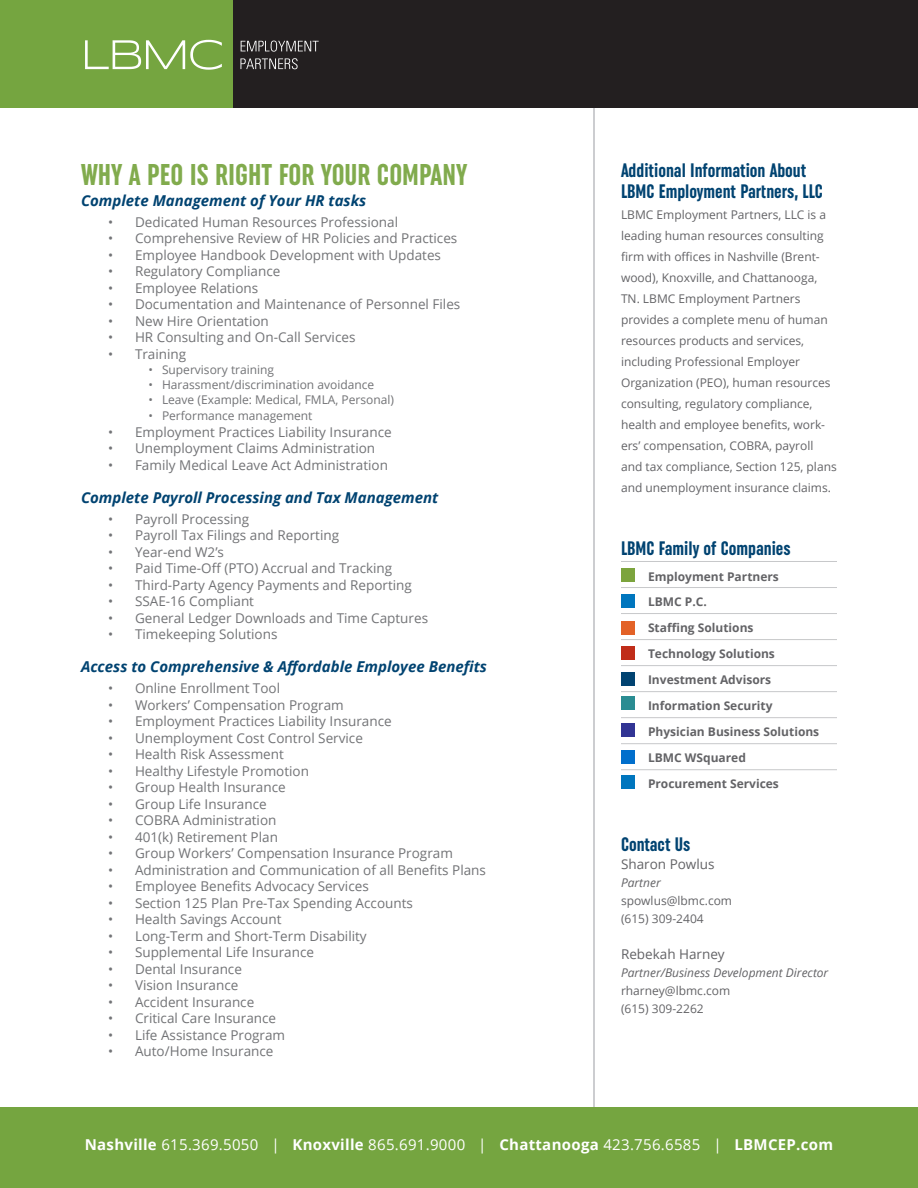
<style>
.page{position:relative;width:918px;height:1188px;background:#fff}
.page>*{position:absolute;margin:0;border:0;box-sizing:border-box;transform-origin:0 0}
.t1{font:700 extra-condensed 30px "Uniform";color:#81ab4d}
.t2{font:700 extra-condensed 19.5px/21px "Uniform";color:#014371}
.t3{font:italic 700 15px "Open Sans";color:#014371}
.t4{font:700 15px "Open Sans";letter-spacing:.02em;color:#fff}
.t5{font:13.5px "Open Sans";color:#727376}
.t6{font:13.5px "Open Sans";color:#636366}
.t7{font:12px/21px "Open Sans";color:#636366}
.t8{font:700 12px "Open Sans";color:#636366}
.t9{font:12px "Open Sans";color:#727376}
.t10{font:italic 12px "Open Sans";color:#636366}
.s1{font-weight:400}
</style>
<div class="page">
<hr style="left:593px;top:81px;width:2px;height:1036px;background:#bcbdc1">
<div style="left:0;top:1107px;width:918px;height:81px;background:#75a540"></div>
<div style="left:0;top:0;width:918px;height:108px;background:#231f20"></div>
<div style="left:0;top:0;width:233px;height:108px;background:#75a540"></div>
<svg style="left:85px;top:40px;width:137px;height:30px"></svg>
<svg style="left:241px;top:41px;width:78px;height:11px"></svg>
<svg style="left:240px;top:58px;width:58px;height:11px"></svg>
<div style="left:621px;top:594px;width:14px;height:14px;background:#0076be"></div>
<div style="left:621px;top:672px;width:14px;height:14px;background:#014371"></div>
<div style="left:621px;top:621px;width:14px;height:14px;background:#e36227"></div>
<div style="left:621px;top:696px;width:14px;height:14px;background:#2a8c92"></div>
<div style="left:621px;top:646px;width:14px;height:14px;background:#c02d19"></div>
<div style="left:621px;top:723px;width:14px;height:14px;background:#313494"></div>
<hr style="left:621px;top:717px;width:216px;height:1px;background:#c7c8ca">
<hr style="left:621px;top:587px;width:216px;height:1px;background:#c7c8ca">
<hr style="left:621px;top:561px;width:216px;height:1px;background:#c7c8ca">
<hr style="left:621px;top:613px;width:216px;height:1px;background:#c7c8ca">
<hr style="left:621px;top:639px;width:216px;height:1px;background:#c7c8ca">
<hr style="left:621px;top:665px;width:216px;height:1px;background:#c7c8ca">
<hr style="left:621px;top:691px;width:216px;height:1px;background:#c7c8ca">
<hr style="left:621px;top:743px;width:216px;height:1px;background:#c7c8ca">
<hr style="left:621px;top:769px;width:216px;height:1px;background:#c7c8ca">
<div style="left:621px;top:750px;width:14px;height:14px;background:#016fcc"></div>
<div style="left:621px;top:568px;width:14px;height:14px;background:#7ca43d"></div>
<div style="left:621px;top:775px;width:14px;height:14px;background:#0076be"></div>
<p class="t1" style="left:81px;top:157px;width:388px">WHY A PEO IS RIGHT FOR YOUR COMPANY</p>
<p class="t3" style="left:81px;top:189px;width:287px">Complete Management of Your HR tasks</p>
<p class="t5" style="left:108px;top:212px;width:292px">• Dedicated Human Resources Professional</p>
<p class="t5" style="left:108px;top:229px;width:351px">• Comprehensive Review of HR Policies and Practices</p>
<p class="t5" style="left:108px;top:245px;width:335px">• Employee Handbook Development with Updates</p>
<p class="t5" style="left:108px;top:262px;width:174px">• Regulatory Compliance</p>
<p class="t5" style="left:108px;top:278px;width:152px">• Employee Relations</p>
<p class="t5" style="left:108px;top:295px;width:354px">• Documentation and Maintenance of Personnel Files</p>
<p class="t5" style="left:108px;top:311px;width:162px">• New Hire Orientation</p>
<p class="t5" style="left:108px;top:328px;width:249px">• HR Consulting and On-Call Services</p>
<p class="t5" style="left:108px;top:344px;width:80px">• Training</p>
<p class="t9" style="left:148px;top:361px;width:127px">• Supervisory training</p>
<p class="t9" style="left:148px;top:376px;width:227px">• Harassment/discrimination avoidance</p>
<p class="t9" style="left:148px;top:391px;width:247px">• Leave (Example: Medical, FMLA, Personal)</p>
<p class="t9" style="left:148px;top:407px;width:166px">• Performance management</p>
<p class="t5" style="left:108px;top:422px;width:285px">• Employment Practices Liability Insurance</p>
<p class="t5" style="left:108px;top:439px;width:269px">• Unemployment Claims Administration</p>
<p class="t5" style="left:108px;top:455px;width:282px">• Family Medical Leave Act Administration</p>
<p class="t3" style="left:81px;top:486px;width:359px">Complete Payroll Processing and Tax Management</p>
<p class="t5" style="left:108px;top:509px;width:143px">• Payroll Processing</p>
<p class="t5" style="left:108px;top:526px;width:233px">• Payroll Tax Filings and Reporting</p>
<p class="t5" style="left:108px;top:542px;width:118px">• Year-end W2’s</p>
<p class="t5" style="left:108px;top:559px;width:286px">• Paid Time-Off (PTO) Accrual and Tracking</p>
<p class="t5" style="left:108px;top:575px;width:305px">• Third-Party Agency Payments and Reporting</p>
<p class="t5" style="left:108px;top:592px;width:148px">• SSAE-16 Compliant</p>
<p class="t5" style="left:108px;top:608px;width:322px">• General Ledger Downloads and Time Captures</p>
<p class="t5" style="left:108px;top:625px;width:171px">• Timekeeping Solutions</p>
<p class="t3" style="left:81px;top:656px;width:407px">Access to Comprehensive &amp; Affordable Employee Benefits</p>
<p class="t5" style="left:108px;top:679px;width:174px">• Online Enrollment Tool</p>
<p class="t5" style="left:108px;top:695px;width:237px">• Workers’ Compensation Program</p>
<p class="t5" style="left:108px;top:712px;width:285px">• Employment Practices Liability Insurance</p>
<p class="t5" style="left:108px;top:728px;width:256px">• Unemployment Cost Control Service</p>
<p class="t5" style="left:108px;top:745px;width:177px">• Health Risk Assessment</p>
<p class="t5" style="left:108px;top:761px;width:203px">• Healthy Lifestyle Promotion</p>
<p class="t5" style="left:108px;top:778px;width:179px">• Group Health Insurance</p>
<p class="t5" style="left:108px;top:794px;width:160px">• Group Life Insurance</p>
<p class="t5" style="left:108px;top:811px;width:170px">• COBRA Administration</p>
<p class="t5" style="left:108px;top:827px;width:171px">• 401(k) Retirement Plan</p>
<p class="t5" style="left:108px;top:844px;width:346px">• Group Workers’ Compensation Insurance Program</p>
<p class="t5" style="left:108px;top:860px;width:380px">• Administration and Communication of all Benefits Plans</p>
<p class="t5" style="left:108px;top:877px;width:262px">• Employee Benefits Advocacy Services</p>
<p class="t5" style="left:108px;top:893px;width:306px">• Section 125 Plan Pre-Tax Spending Accounts</p>
<p class="t5" style="left:108px;top:910px;width:175px">• Health Savings Account</p>
<p class="t5" style="left:108px;top:926px;width:260px">• Long-Term and Short-Term Disability</p>
<p class="t5" style="left:108px;top:943px;width:208px">• Supplemental Life Insurance</p>
<p class="t5" style="left:108px;top:959px;width:135px">• Dental Insurance</p>
<p class="t5" style="left:108px;top:976px;width:132px">• Vision Insurance</p>
<p class="t5" style="left:108px;top:992px;width:148px">• Accident Insurance</p>
<p class="t5" style="left:108px;top:1009px;width:170px">• Critical Care Insurance</p>
<p class="t5" style="left:108px;top:1025px;width:179px">• Life Assistance Program</p>
<p class="t5" style="left:108px;top:1042px;width:167px">• Auto/Home Insurance</p>
<p class="t2" style="left:621px;top:159px;width:204px">Additional Information About<br>LBMC Employment Partners, LLC</p>
<p class="t7" style="left:621px;top:203px;width:217px">LBMC Employment Partners, LLC is a leading human resources consulting firm with offices in Nashville (Brent&shy;wood), Knoxville, and Chattanooga, TN. LBMC Employment Partners provides a complete menu of human resources products and services, including Professional Employer Organization (PEO), human resources consulting, regulatory compliance, health and employee benefits, work&shy;ers’ compensation, COBRA, payroll and tax compliance, Section 125, plans and unemployment insurance claims.</p>
<p class="t2" style="left:621px;top:537px;width:171px">LBMC Family of Companies</p>
<p class="t8" style="left:621px;top:568px;width:159px">• Employment Partners</p>
<p class="t8" style="left:621px;top:594px;width:87px">• LBMC P.C.</p>
<p class="t8" style="left:621px;top:619px;width:134px">• Staffing Solutions</p>
<p class="t8" style="left:621px;top:645px;width:155px">• Technology Solutions</p>
<p class="t8" style="left:621px;top:671px;width:152px">• Investment Advisors</p>
<p class="t8" style="left:621px;top:697px;width:153px">• Information Security</p>
<p class="t8" style="left:621px;top:723px;width:200px">• Physician Business Solutions</p>
<p class="t8" style="left:621px;top:749px;width:127px">• LBMC WSquared</p>
<p class="t8" style="left:621px;top:775px;width:159px">• Procurement Services</p>
<p class="t2" style="left:621px;top:833px;width:71px">Contact Us</p>
<p class="t6" style="left:621px;top:854px;width:95px">Sharon Powlus</p>
<p class="t10" style="left:621px;top:874px;width:41px">Partner</p>
<p class="t7" style="left:621px;top:889px;width:113px">spowlus@lbmc.com</p>
<p class="t7" style="left:621px;top:907px;width:84px">(615) 309-2404</p>
<p class="t6" style="left:621px;top:944px;width:105px">Rebekah Harney</p>
<p class="t10" style="left:621px;top:964px;width:209px">Partner/Business Development Director</p>
<p class="t7" style="left:621px;top:979px;width:111px">rharney@lbmc.com</p>
<p class="t7" style="left:621px;top:997px;width:84px">(615) 309-2262</p>
<p class="t4" style="left:85px;top:1134px;width:750px">Nashville <span class="s1">615.369.5050 |</span> Knoxville <span class="s1">865.691.9000 |</span> Chattanooga <span class="s1">423.756.6585 |</span> LBMCEP.com</p>
</div>
